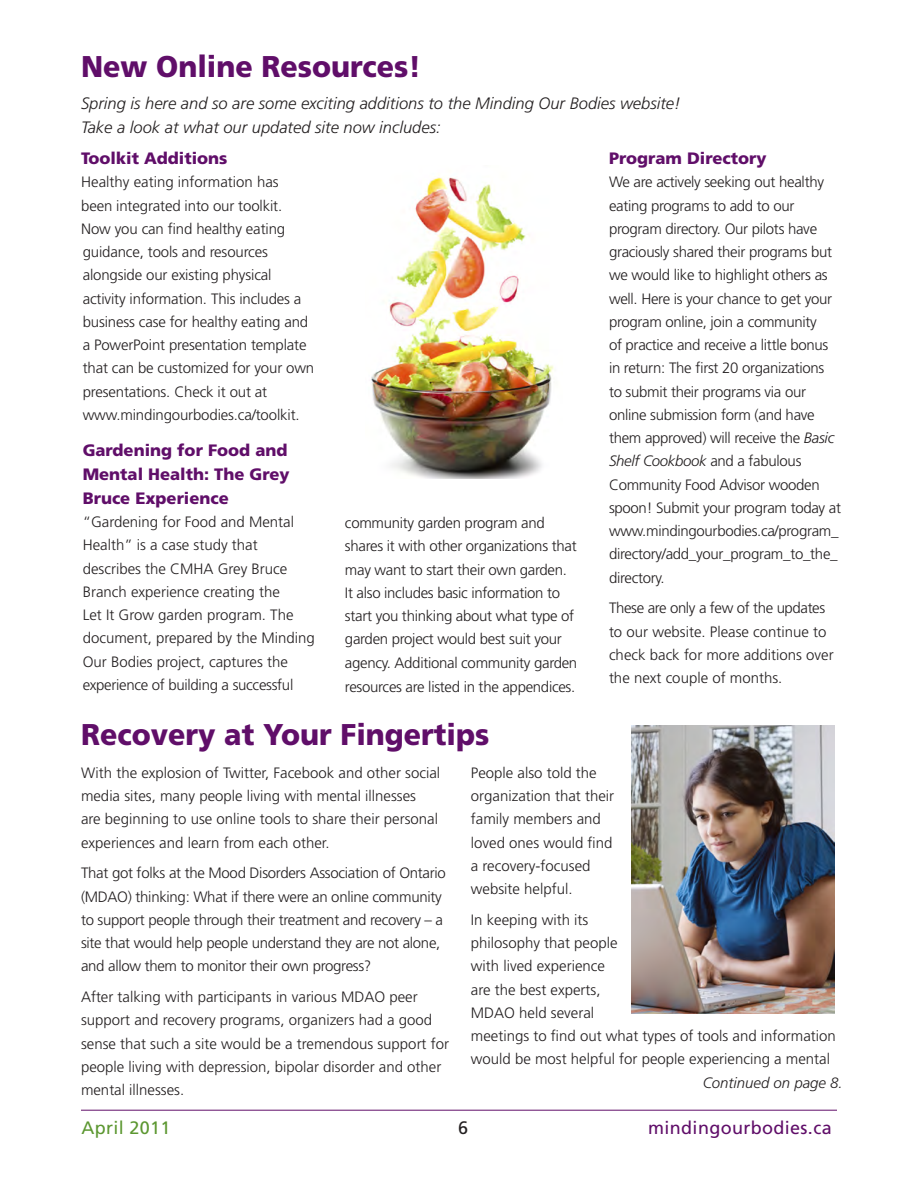
<style>
.page{position:relative;width:918px;height:1188px;background:#fff}
.page>*{position:absolute;margin:0;border:0;box-sizing:border-box;transform-origin:0 0}
.t1{font:900 30px "Frutiger";color:#600e69;scale:.95 1}
.t2{font:18px "Frutiger";letter-spacing:.02em;color:#600e69}
.t3{font:18px "Frutiger";letter-spacing:.02em;color:#5c9731}
.t4{font:18px "Frutiger";color:#231f20}
.Paragraph_Style_3{font:italic 300 16.5px "Frutiger";color:#231f20}
.Paragraph_Style_3-2{font:900 16.5px/24px "Frutiger";color:#600e69}
.Paragraph_Style_3-3{font:300 15px/23.2px "Frutiger";letter-spacing:-.01em;color:#231f20}
.Paragraph_Style_3-4{font:italic 300 15px "Frutiger";color:#231f20}
.s1{font-style:italic}
</style>
<div class="page">
<hr style="left:81px;top:1110px;width:756px;height:1px;background:#600e69">
<img style="left:371px;top:177px;width:183px;height:302px">
<img style="left:632px;top:726px;width:202px;height:288px">
<p class="t1" style="left:81px;top:49px;width:359px">New Online Resources!</p>
<p class="Paragraph_Style_3" style="left:81px;top:94px;width:601px">Spring is here and so are some exciting additions to the Minding Our Bodies website!</p>
<p class="Paragraph_Style_3" style="left:81px;top:118px;width:361px">Take a look at what our updated site now includes:</p>
<p class="Paragraph_Style_3-2" style="left:81px;top:146px;width:148px">Toolkit Additions</p>
<p class="Paragraph_Style_3-3" style="left:81px;top:170px;width:235px">Healthy eating information has<br>been integrated into our toolkit.<br>Now you can find healthy eating guidance, tools and resources alongside our existing physical activity information. This includes a business case for healthy eating and a PowerPoint presentation template that can be customized for your own presentations. Check it out at</p>
<p class="Paragraph_Style_3-3" style="left:83px;top:403px;width:219px">www.mindingourbodies.ca/toolkit.</p>
<p class="Paragraph_Style_3-2" style="left:83px;top:438px;width:208px">Gardening for Food and<br>Mental Health: The Grey<br>Bruce Experience</p>
<p class="Paragraph_Style_3-3" style="left:83px;top:510px;width:234px">“Gardening for Food and Mental<br>Health” is a case study that describes the CMHA Grey Bruce<br>Branch experience creating the<br>Let It Grow garden program. The document, prepared by the Minding<br>Our Bodies project, captures the</p>
<p class="Paragraph_Style_3-3" style="left:83px;top:673px;width:212px">experience of building a successful</p>
<p class="Paragraph_Style_3-3" style="left:345px;top:511px;width:234px">community garden program and shares it with other organizations that may want to start their own garden.<br>It also includes basic information to start you thinking about what type of garden project would best suit your agency. Additional community garden resources are listed in the appendices.</p>
<p class="Paragraph_Style_3-2" style="left:609px;top:146px;width:159px">Program Directory</p>
<p class="Paragraph_Style_3-3" style="left:609px;top:170px;width:234px">We are actively seeking out healthy eating programs to add to our program directory. Our pilots have graciously shared their programs but we would like to highlight others as well. Here is your chance to get your program online, join a community<br>of practice and receive a little bonus in return: The first 20 organizations to submit their programs via our online submission form (and have them approved) will receive the <span class="s1">Basic Shelf Cookbook</span> and a fabulous Community Food Advisor wooden spoon! Submit your program today at www.mindingourbodies.ca/program_ directory/add_your_program_to_the_ directory.</p>
<p class="Paragraph_Style_3-3" style="left:609px;top:596px;width:226px">These are only a few of the updates to our website. Please continue to check back for more additions over</p>
<p class="Paragraph_Style_3-3" style="left:609px;top:666px;width:175px">the next couple of months.</p>
<p class="t1" style="left:81px;top:716px;width:431px">Recovery at Your Fingertips</p>
<p class="Paragraph_Style_3-3" style="left:81px;top:761px;width:361px">With the explosion of Twitter, Facebook and other social media sites, many people living with mental illnesses<br>are beginning to use online tools to share their personal experiences and learn from each other.</p>
<p class="Paragraph_Style_3-3" style="left:81px;top:862px;width:366px">That got folks at the Mood Disorders Association of Ontario (MDAO) thinking: What if there were an online community to support people through their treatment and recovery – a site that would help people understand they are not alone, and allow them to monitor their own progress?</p>
<p class="Paragraph_Style_3-3" style="left:81px;top:985px;width:370px">After talking with participants in various MDAO peer support and recovery programs, organizers had a good sense that such a site would be a tremendous support for people living with depression, bipolar disorder and other mental illnesses.</p>
<p class="Paragraph_Style_3-3" style="left:471px;top:761px;width:127px">People also told the</p>
<p class="Paragraph_Style_3-3" style="left:471px;top:784px;width:145px">organization that their</p>
<p class="Paragraph_Style_3-3" style="left:471px;top:808px;width:131px">family members and</p>
<p class="Paragraph_Style_3-3" style="left:471px;top:831px;width:143px">loved ones would find</p>
<p class="Paragraph_Style_3-3" style="left:471px;top:854px;width:121px">a recovery-focused</p>
<p class="Paragraph_Style_3-3" style="left:471px;top:877px;width:103px">website helpful.</p>
<p class="Paragraph_Style_3-3" style="left:471px;top:908px;width:119px">In keeping with its</p>
<p class="Paragraph_Style_3-3" style="left:471px;top:931px;width:148px">philosophy that people</p>
<p class="Paragraph_Style_3-3" style="left:471px;top:955px;width:136px">with lived experience</p>
<p class="Paragraph_Style_3-3" style="left:471px;top:978px;width:131px">are the best experts,</p>
<p class="Paragraph_Style_3-3" style="left:471px;top:1001px;width:125px">MDAO held several</p>
<p class="Paragraph_Style_3-3" style="left:471px;top:1024px;width:367px">meetings to find out what types of tools and information would be most helpful for people experiencing a mental</p>
<p class="Paragraph_Style_3-4" style="left:703px;top:1074px;width:142px">Continued on page 8.</p>
<p class="t3" style="left:81px;top:1117px;width:91px">April 2011</p>
<p class="t4" style="left:458px;top:1117px;width:12px">6</p>
<p class="t2" style="left:648px;top:1117px;width:185px">mindingourbodies.ca</p>
</div>
